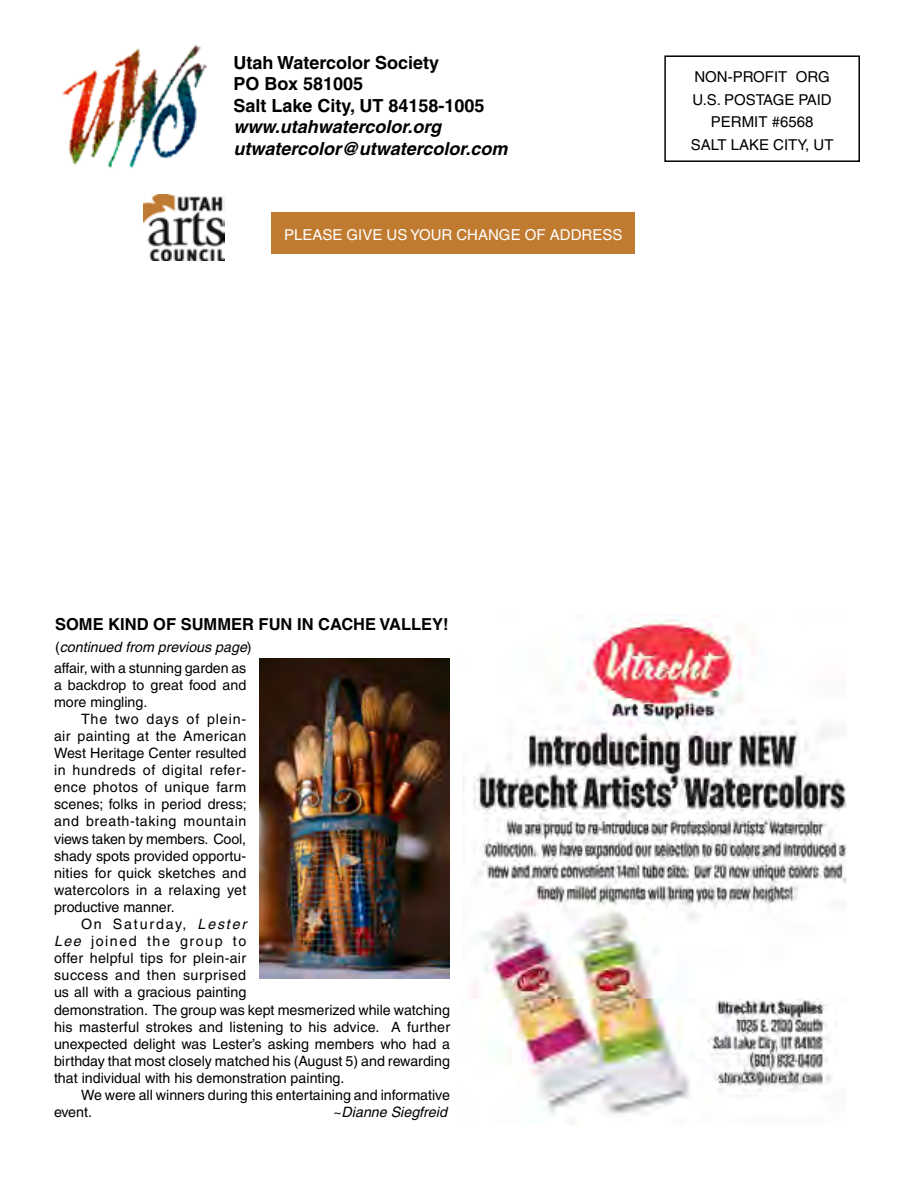
<style>
.page{position:relative;width:918px;height:1188px;background:#fff}
.page>*{position:absolute;margin:0;border:0;box-sizing:border-box;transform-origin:0 0}
.t1{font:700 18px/21.6px "Helvetica";color:#000}
.t2{font:italic 700 18px/21.6px "Helvetica";color:#000}
.t3{font:700 16.5px "Helvetica";color:#000}
.t4{font:15px/22.5px "Helvetica";color:#000;text-align:center}
.t5{font:15px "Helvetica";color:#fff}
.t6{font:14.25px/17.1px "Helvetica";color:#000;text-align:justify}
.t7{font:italic 14.25px "Helvetica";color:#000}
.s1{font-style:normal}
.s2{font-style:italic}
</style>
<div class="page">
<div style="left:664px;top:55px;width:196px;height:107px;border:2px solid #000"></div>
<div style="left:272px;top:213px;width:363px;height:41px;background:#c17b30"></div>
<img style="left:143px;top:194px;width:81px;height:67px">
<img style="left:463px;top:618px;width:384px;height:506px">
<img style="left:62px;top:45px;width:145px;height:124px">
<img style="left:260px;top:659px;width:190px;height:320px">
<p class="t1" style="left:234px;top:51px;width:252px">Utah Watercolor Society<br>PO Box 581005<br>Salt Lake City, UT 84158-1005</p>
<p class="t2" style="left:234px;top:116px;width:275px">www.utahwatercolor.org utwatercolor@utwatercolor.com</p>
<p class="t5" style="left:284px;top:226px;width:340px">PLEASE GIVE US YOUR CHANGE OF ADDRESS</p>
<p class="t4" style="left:691px;top:66px;width:144px">NON-PROFIT ORG<br>U.S. POSTAGE PAID<br>PERMIT #6568<br>SALT LAKE CITY, UT</p>
<p class="t3" style="left:55px;top:614px;width:395px">SOME KIND OF SUMMER FUN IN CACHE VALLEY!</p>
<p class="t7" style="left:55px;top:638px;width:198px"><span class="s1">(</span>continued from previous page<span class="s1">)</span></p>
<p class="t6" style="left:54px;top:659px;width:194px">affair, with a stunning garden as a backdrop to great food and more mingling.</p>
<p class="t6" style="left:54px;top:710px;width:194px;text-indent:27px">The two days of plein&shy;air painting at the American West Heritage Center resulted in hundreds of digital refer&shy;ence photos of unique farm scenes; folks in period dress; and breath-taking mountain views taken by members. Cool, shady spots provided opportu&shy;nities for quick sketches and watercolors in a relaxing yet productive manner.</p>
<p class="t6" style="left:54px;top:915px;width:398px;text-align:left;text-indent:27px">On Saturday, <span class="s2">Lester<br>Lee</span> joined the group to<br>offer helpful tips for plein-air<br>success and then surprised<br>us all with a gracious painting<br>demonstration. The group was kept mesmerized while watching his masterful strokes and listening to his advice. A further unexpected delight was Lester’s asking members who had a birthday that most closely matched his (August 5) and rewarding that individual with his demonstration painting.</p>
<p class="t6" style="left:54px;top:1086px;width:398px;text-indent:27px">We were all winners during this entertaining and informative event.</p>
<p class="t7" style="left:333px;top:1104px;width:115px"><span class="s1">~</span>Dianne Siegfreid</p>
</div>
